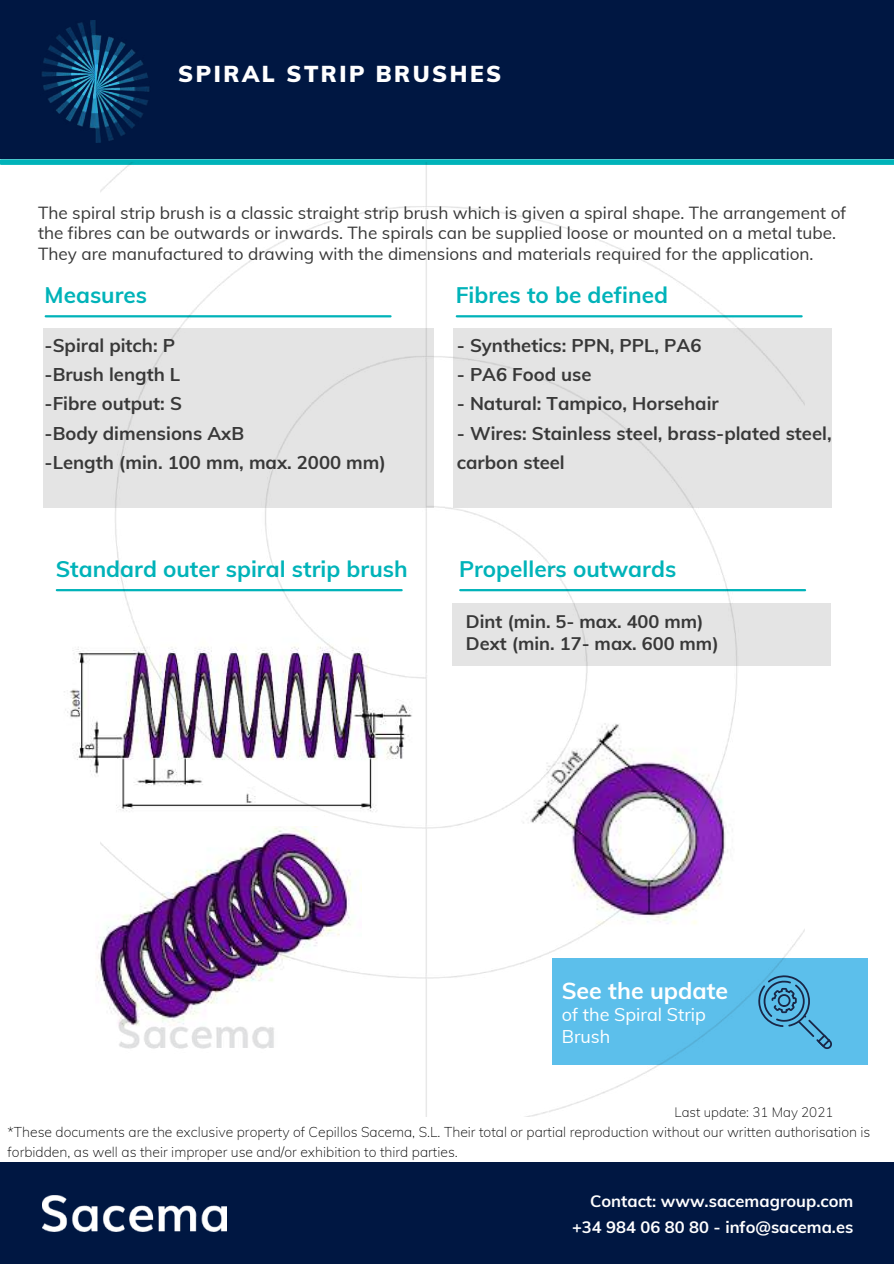
<style>
.page{position:relative;width:894px;height:1264px;background:#fff}
.page>*{position:absolute;margin:0;border:0;box-sizing:border-box;transform-origin:0 0}
.t1{font:700 23.1px "Muli";color:#fff}
.t2{font:700 22.5px "Muli";color:#00b3b9}
.t3{font:900 22.5px "Muli";letter-spacing:.11em;color:#fff}
.t4{font:700 18.45px/29.2px "Muli";color:#383838}
.t5{font:700 18.15px/22.5px "Muli";color:#383838}
.t6{font:18px/21.5px "Muli";color:#fff}
.t7{font:17.1px/20.2px "Muli";color:#383838}
.t8{font:700 16.5px/26px "Muli";color:#fff;text-align:right}
.t9{font:200 13.95px/19.5px "Muli";color:#000}
.t10{font:200 13.35px "Muli";color:#000}
</style>
<div class="page">
<div style="left:0;top:0;width:893px;height:159px;background:#001742"></div>
<img style="left:42px;top:20px;width:108px;height:122px">
<div style="left:1px;top:159px;width:892px;height:6px;background:#00b3b9"></div>
<div style="left:0;top:1162px;width:893px;height:101px;background:#001742"></div>
<img style="left:42px;top:1195px;width:184px;height:36px">
<hr style="left:46px;top:315px;width:344px;height:2px;background:#00b3b9">
<div style="left:43px;top:328px;width:390px;height:180px;background:#e4e4e4"></div>
<div style="left:452px;top:328px;width:379px;height:180px;background:#e4e4e4"></div>
<hr style="left:57px;top:589px;width:344px;height:2px;background:#00b3b9">
<img style="left:64px;top:647px;width:36px;height:129px">
<div style="left:452px;top:603px;width:379px;height:62px;background:#e4e4e4"></div>
<div style="left:551px;top:958px;width:315px;height:106px;background:#5cbfeb"></div>
<svg style="left:804px;top:985px;width:27px;height:64px"></svg>
<img style="left:100px;top:162px;width:704px;height:954px">
<h2 class="t3" style="left:178px;top:60px;width:324px">SPIRAL STRIP BRUSHES</h2>
<p class="t7" style="left:38px;top:203px;width:809px">The spiral strip brush is a classic straight strip brush which is given a spiral shape. The arrangement of the fibres can be outwards or inwards. The spirals can be supplied loose or mounted on a metal tube.<br>They are manufactured to drawing with the dimensions and materials required for the application.</p>
<h2 class="t2" style="left:45px;top:280px;width:104px">Measures</h2>
<h2 class="t2" style="left:455px;top:280px;width:214px">Fibres to be defined</h2>
<p class="t4" style="left:45px;top:330px;width:343px">-Spiral pitch: P<br>-Brush length L<br>-Fibre output: S<br>-Body dimensions AxB<br>-Length (min. 100 mm, max. 2000 mm)</p>
<h2 class="t2" style="left:56px;top:554px;width:353px">Standard outer spiral strip brush</h2>
<p class="t4" style="left:456px;top:330px;width:246px">- Synthetics: PPN, PPL, PA6</p>
<p class="t4" style="left:456px;top:359px;width:136px">- PA6 Food use</p>
<p class="t4" style="left:456px;top:389px;width:263px">- Natural: Tampico, Horsehair</p>
<p class="t4" style="left:456px;top:418px;width:376px">- Wires: Stainless steel, brass-plated steel, carbon steel</p>
<h2 class="t2" style="left:459px;top:554px;width:218px">Propellers outwards</h2>
<p class="t5" style="left:466px;top:609px;width:254px">Dint (min. 5- max. 400 mm)<br>Dext (min. 17- max. 600 mm)</p>
<h1 class="t1" style="left:561px;top:975px;width:168px">See the update</h1>
<p class="t6" style="left:561px;top:1003px;width:146px">of the Spiral Strip<br>Brush</p>
<p class="t10" style="left:674px;top:1103px;width:160px">Last update: 31 May 2021</p>
<p class="t9" style="left:8px;top:1122px;width:864px">*These documents are the exclusive property of Cepillos Sacema, S.L. Their total or partial reproduction without our written authorisation is forbidden, as well as their improper use and/or exhibition to third parties.</p>
<p class="t8" style="left:572px;top:1187px;width:283px">Contact: www.sacemagroup.com +34 984 06 80 80 - info@sacema.es</p>
</div>
